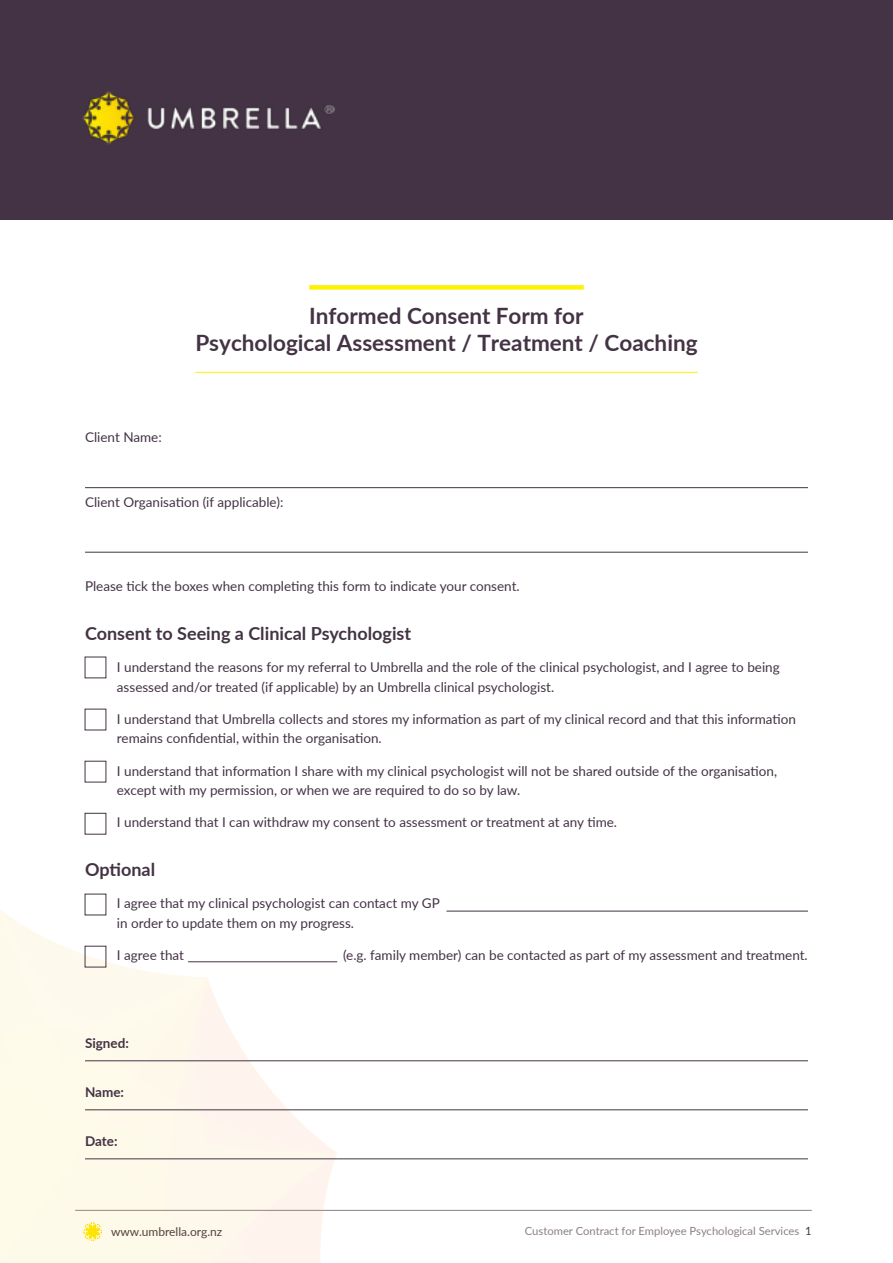
<style>
.page{position:relative;width:893px;height:1263px;background:#fff}
.page>*{position:absolute;margin:0;border:0;box-sizing:border-box;transform-origin:0 0}
.t1{font:700 22.5px/27px "Lato";color:#433344;text-align:center}
.t2{font:700 18px "Lato";color:#433344}
.t3{font:13.5px/19.5px "Lato";color:#433344}
.t4{font:700 13.5px "Lato";color:#433344}
.t5{font:12px "Lato";color:#433344}
.t6{font:11.25px "Lato";color:#8c7f89}
.s1{color:#433344}
</style>
<div class="page">
<hr style="left:75px;top:1210px;width:737px;height:1px;background:#8c7f89">
<svg style="left:0;top:909px;width:337px;height:354px"></svg>
<div style="left:101px;top:1123px;width:63px;height:140px;background:#fefaea"></div>
<div style="left:0;top:1090px;width:101px;height:173px;background:#fefbea"></div>
<div style="left:0;top:0;width:893px;height:219px;background:#433344"></div>
<div style="left:309px;top:285px;width:275px;height:5px;background:#fff200"></div>
<hr style="left:195px;top:372px;width:503px;height:1px;background:#fff200">
<hr style="left:85px;top:487px;width:723px;height:1px;background:#433344">
<hr style="left:85px;top:552px;width:723px;height:1px;background:#433344">
<hr style="left:85px;top:1060px;width:723px;height:1px;background:#433344">
<hr style="left:85px;top:1109px;width:723px;height:1px;background:#433344">
<hr style="left:85px;top:1158px;width:723px;height:1px;background:#433344">
<img style="left:82px;top:91px;width:253px;height:53px">
<div style="left:85px;top:813px;width:21px;height:21px;border:1px solid #433344"></div>
<hr style="left:446px;top:911px;width:362px;height:1px;background:#433344">
<hr style="left:188px;top:961px;width:149px;height:1px;background:#433344">
<p class="t3" style="left:85px;top:429px;width:78px">Client Name:</p>
<h1 class="t1" style="left:195px;top:304px;width:504px">Informed Consent Form for<br>Psychological Assessment / Treatment / Coaching</h1>
<p class="t3" style="left:85px;top:492px;width:200px">Client Organisation (if applicable):</p>
<p class="t3" style="left:85px;top:576px;width:436px">Please tick the boxes when completing this form to indicate your consent.</p>
<h2 class="t2" style="left:85px;top:626px;width:328px">Consent to Seeing a Clinical Psychologist</h2>
<p class="t3" style="left:117px;top:657px;width:664px">I understand the reasons for my referral to Umbrella and the role of the clinical psychologist, and I agree to being assessed and/or treated (if applicable) by an Umbrella clinical psychologist.</p>
<p class="t3" style="left:117px;top:708px;width:681px">I understand that Umbrella collects and stores my information as part of my clinical record and that this information remains confidential, within the organisation.</p>
<p class="t3" style="left:117px;top:760px;width:662px">I understand that information I share with my clinical psychologist will not be shared outside of the organisation, except with my permission, or when we are required to do so by law.</p>
<p class="t3" style="left:117px;top:812px;width:502px">I understand that I can withdraw my consent to assessment or treatment at any time.</p>
<h2 class="t2" style="left:85px;top:856px;width:72px">Optional</h2>
<p class="t3" style="left:117px;top:895px;width:324px">I agree that my clinical psychologist can contact my GP in order to update them on my progress.</p>
<p class="t3" style="left:117px;top:945px;width:69px">I agree that</p>
<p class="t3" style="left:343px;top:945px;width:466px">(e.g. family member) can be contacted as part of my assessment and treatment.</p>
<p class="t4" style="left:85px;top:1038px;width:45px">Signed:</p>
<p class="t4" style="left:85px;top:1087px;width:41px">Name:</p>
<p class="t4" style="left:85px;top:1136px;width:34px">Date:</p>
<p class="t5" style="left:111px;top:1227px;width:113px">www.umbrella.org.nz</p>
<p class="t6" style="left:525px;top:1226px;width:288px">Customer Contract for Employee Psychological Services <span class="s1">1</span></p>
</div>
